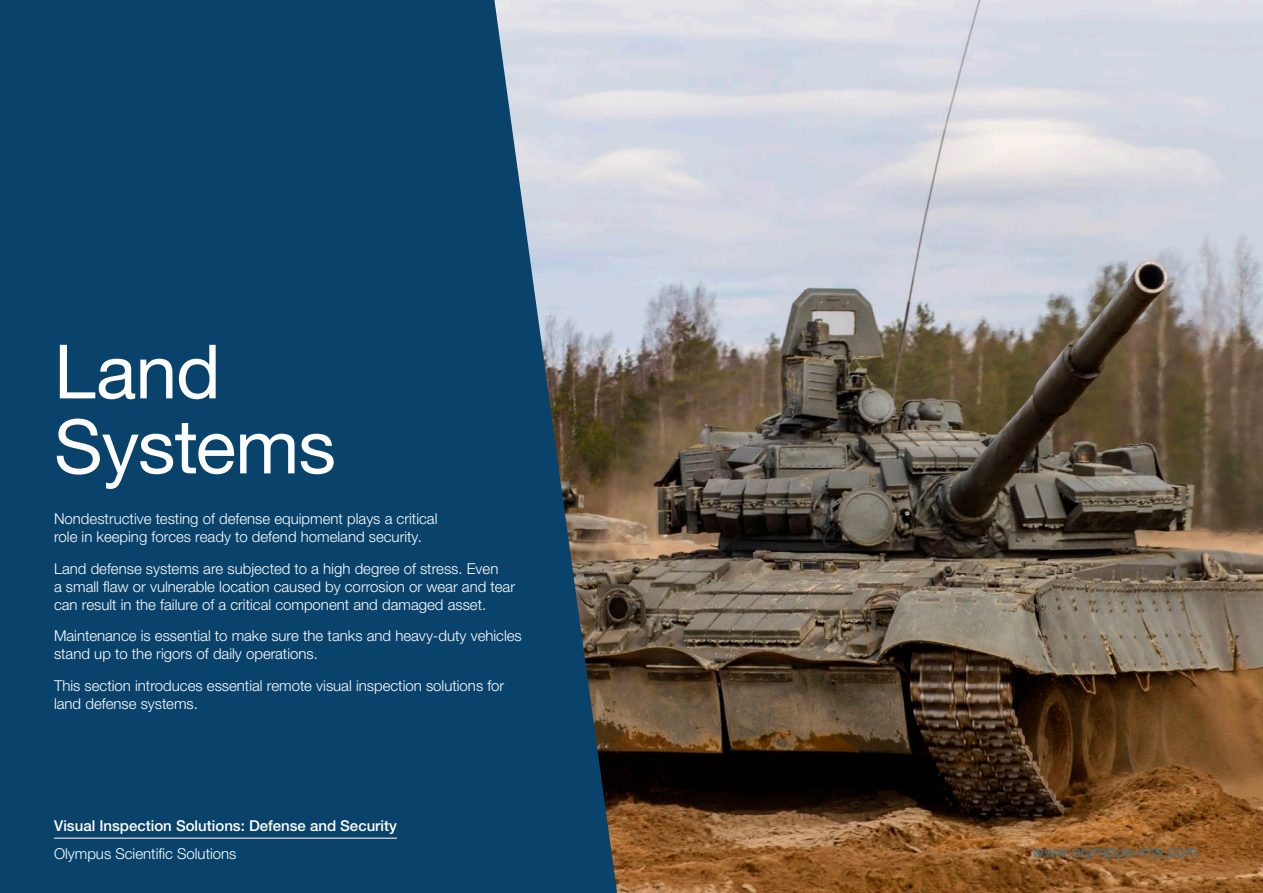
<style>
.page{position:relative;width:1263px;height:893px;background:#fff}
.page>*{position:absolute;margin:0;border:0;box-sizing:border-box;transform-origin:0 0}
.Title_1{font:75px/75px "Helvetica Neue LTW1 G";letter-spacing:-.01em;color:#fff}
.t1{font:15.75px "Helvetica Neue LTW1 G";color:#467082}
.Text{font:300 15px/18px "Helvetica Neue LTW1 G";color:#fff}
.t2{font:500 15px "Helvetica Neue LTW1 G";color:#fff}
</style>
<div class="page">
<img style="left:617px;top:0;width:646px;height:893px">
<svg style="left:0;top:0;width:617px;height:893px;fill:#09436c"></svg>
<hr style="left:54px;top:837px;width:343px;height:2px;background:#bbbdc0">
<p class="Title_1" style="left:54px;top:334px;width:283px">Land<br>Systems</p>
<p class="Text" style="left:54px;top:510px;width:385px">Nondestructive testing of defense equipment plays a critical role in keeping forces ready to defend homeland security.</p>
<p class="Text" style="left:54px;top:559px;width:463px">Land defense systems are subjected to a high degree of stress. Even<br>a small flaw or vulnerable location caused by corrosion or wear and tear can result in the failure of a critical component and damaged asset.</p>
<p class="Text" style="left:54px;top:627px;width:469px">Maintenance is essential to make sure the tanks and heavy-duty vehicles stand up to the rigors of daily operations.</p>
<p class="Text" style="left:54px;top:676px;width:452px">This section introduces essential remote visual inspection solutions for land defense systems.</p>
<p class="t2" style="left:54px;top:817px;width:344px">Visual Inspection Solutions: Defense and Security</p>
<p class="Text" style="left:54px;top:844px;width:184px">Olympus Scientific Solutions</p>
<p class="t1" style="left:1032px;top:842px;width:168px">www.olympus-ims.com</p>
</div>
